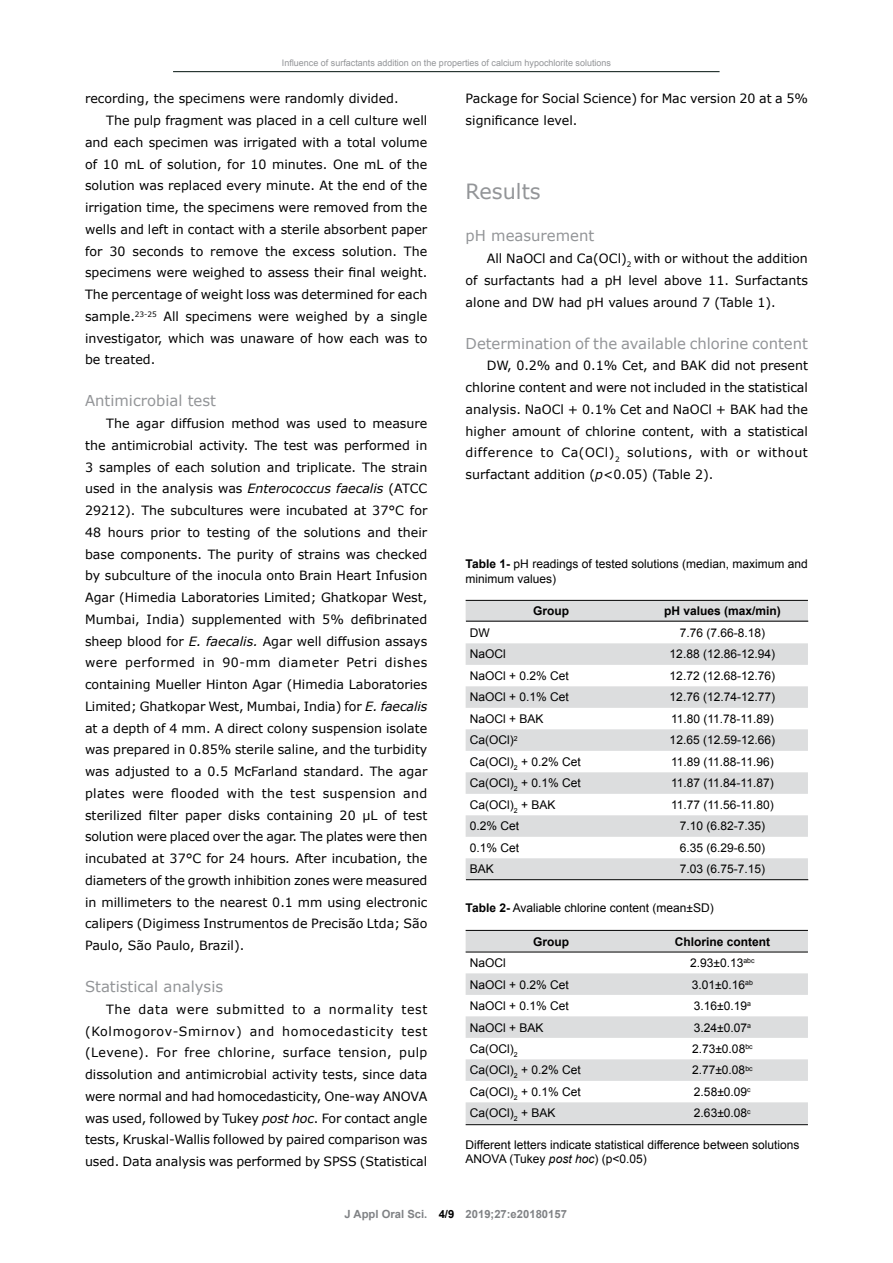
<style>
.page{position:relative;width:893px;height:1263px;background:#fff}
.page>*{position:absolute;margin:0;border:0;box-sizing:border-box;transform-origin:0 0}
.t1{font:21px "Verdana";color:#939598}
.t2{font:15px "Verdana";color:#939598}
.t3{font:12.75px/21.8px "Verdana";color:#000;text-align:justify}
.t4{font:12px/14.4px "Arial";color:#000}
.t5{font:12px "Arial";letter-spacing:-.035em;color:#000}
.t6{font:700 12px "Arial";color:#000}
.t7{font:700 11.25px "Arial";color:#808285}
.t8{font:9px "Arial";color:#939598}
.s1{font-style:italic}
.s2{font-weight:700}
.s3{color:#000}
</style>
<div class="page">
<hr style="left:173px;top:71px;width:547px;height:1px;background:#00110d">
<svg style="left:466px;top:601px;width:342px;height:278px;fill:#dcddde"></svg>
<hr style="left:466px;top:600px;width:342px;height:1px;background:#000">
<hr style="left:466px;top:621px;width:342px;height:1px;background:#000">
<hr style="left:466px;top:879px;width:342px;height:1px;background:#000">
<svg style="left:466px;top:931px;width:342px;height:193px;fill:#dcddde"></svg>
<hr style="left:466px;top:930px;width:342px;height:1px;background:#000">
<hr style="left:466px;top:952px;width:342px;height:1px;background:#000">
<hr style="left:466px;top:1124px;width:342px;height:1px;background:#000">
<p class="t8" style="left:282px;top:57px;width:331px">Influence of surfactants addition on the properties of calcium hypochlorite solutions</p>
<p class="t3" style="left:85px;top:88px;width:315px">recording, the specimens were randomly divided.</p>
<p class="t3" style="left:106px;top:109px;width:323px">The pulp fragment was placed in a cell culture well</p>
<p class="t3" style="left:85px;top:131px;width:344px">and each specimen was irrigated with a total volume</p>
<p class="t3" style="left:85px;top:153px;width:344px">of 10 mL of solution, for 10 minutes. One mL of the</p>
<p class="t3" style="left:85px;top:175px;width:344px">solution was replaced every minute. At the end of the</p>
<p class="t3" style="left:85px;top:196px;width:344px">irrigation time, the specimens were removed from the</p>
<p class="t3" style="left:85px;top:218px;width:344px">wells and left in contact with a sterile absorbent paper</p>
<p class="t3" style="left:85px;top:240px;width:344px">for 30 seconds to remove the excess solution. The</p>
<p class="t3" style="left:85px;top:262px;width:344px">specimens were weighed to assess their final weight.</p>
<p class="t3" style="left:85px;top:283px;width:344px">The percentage of weight loss was determined for each</p>
<p class="t3" style="left:85px;top:305px;width:344px">sample.<sup>23-25</sup> All specimens were weighed by a single</p>
<p class="t3" style="left:85px;top:327px;width:344px">investigator, which was unaware of how each was to</p>
<p class="t3" style="left:85px;top:349px;width:72px">be treated.</p>
<p class="t2" style="left:85px;top:391px;width:132px">Antimicrobial test</p>
<p class="t3" style="left:85px;top:412px;width:344px;text-indent:21px">The agar diffusion method was used to measure the antimicrobial activity. The test was performed in 3 samples of each solution and triplicate. The strain used in the analysis was <span class="s1">Enterococcus faecalis</span> (ATCC 29212). The subcultures were incubated at 37°C for 48 hours prior to testing of the solutions and their base components. The purity of strains was checked by subculture of the inocula onto Brain Heart Infusion Agar (Himedia Laboratories Limited; Ghatkopar West, Mumbai, India) supplemented with 5% defibrinated sheep blood for <span class="s1">E. faecalis.</span> Agar well diffusion assays were performed in 90-mm diameter Petri dishes containing Mueller Hinton Agar (Himedia Laboratories Limited; Ghatkopar West, Mumbai, India) for <span class="s1">E. faecalis </span>at a depth of 4 mm. A direct colony suspension isolate was prepared in 0.85% sterile saline, and the turbidity was adjusted to a 0.5 McFarland standard. The agar plates were flooded with the test suspension and sterilized filter paper disks containing 20 µL of test solution were placed over the agar. The plates were then incubated at 37°C for 24 hours<span class="s1">.</span> After incubation, the diameters of the growth inhibition zones were measured in millimeters to the nearest 0.1 mm using electronic calipers (Digimess Instrumentos de Precisão Ltda; São Paulo, São Paulo, Brazil).</p>
<p class="t2" style="left:85px;top:976px;width:140px">Statistical analysis</p>
<p class="t3" style="left:85px;top:998px;width:344px;text-indent:21px">The data were submitted to a normality test (Kolmogorov-Smirnov) and homocedasticity test (Levene). For free chlorine, surface tension, pulp dissolution and antimicrobial activity tests, since data were normal and had homocedasticity, One-way ANOVA was used, followed by Tukey <span class="s1">post hoc</span>. For contact angle tests, Kruskal-Wallis followed by paired comparison was used. Data analysis was performed by SPSS (Statistical</p>
<p class="t3" style="left:466px;top:88px;width:344px">Package for Social Science) for Mac version 20 at a 5% significance level.</p>
<h1 class="t1" style="left:466px;top:177px;width:77px">Results</h1>
<p class="t2" style="left:466px;top:226px;width:130px">pH measurement</p>
<p class="t3" style="left:466px;top:247px;width:344px;text-indent:21px">All NaOCl and Ca(OCl)<sub>2</sub> with or without the addition of surfactants had a pH level above 11. Surfactants alone and DW had pH values around 7 (Table 1).</p>
<p class="t2" style="left:466px;top:333px;width:344px">Determination of the available chlorine content</p>
<p class="t3" style="left:466px;top:355px;width:344px;text-indent:21px">DW, 0.2% and 0.1% Cet, and BAK did not present chlorine content and were not included in the statistical analysis. NaOCl + 0.1% Cet and NaOCl + BAK had the higher amount of chlorine content, with a statistical difference to Ca(OCl)<sub>2</sub> solutions, with or without surfactant addition (<span class="s1">p</span>&lt;0.05) (Table 2).</p>
<p class="t4" style="left:466px;top:557px;width:344px"><span class="s2">Table 1-</span> pH readings of tested solutions (median, maximum and minimum values)</p>
<p class="t6" style="left:533px;top:603px;width:37px">Group</p>
<p class="t6" style="left:664px;top:603px;width:118px">pH values (max/min)</p>
<p class="t4" style="left:470px;top:626px;width:21px">DW</p>
<p class="t4" style="left:680px;top:626px;width:87px">7.76 (7.66-8.18)</p>
<p class="t4" style="left:470px;top:647px;width:37px">NaOCl</p>
<p class="t4" style="left:670px;top:647px;width:107px">12.88 (12.86-12.94)</p>
<p class="t4" style="left:470px;top:669px;width:101px">NaOCl + 0.2% Cet</p>
<p class="t4" style="left:670px;top:669px;width:107px">12.72 (12.68-12.76)</p>
<p class="t4" style="left:470px;top:690px;width:101px">NaOCl + 0.1% Cet</p>
<p class="t4" style="left:670px;top:690px;width:107px">12.76 (12.74-12.77)</p>
<p class="t4" style="left:470px;top:712px;width:75px">NaOCl + BAK</p>
<p class="t5" style="left:671px;top:711px;width:104px">11.80 (11.78-11.89)</p>
<p class="t4" style="left:470px;top:733px;width:49px">Ca(OCl)<sup>2</sup></p>
<p class="t4" style="left:670px;top:733px;width:107px">12.65 (12.59-12.66)</p>
<p class="t4" style="left:470px;top:755px;width:112px">Ca(OCl)<sub>2</sub> + 0.2% Cet</p>
<p class="t5" style="left:671px;top:754px;width:104px">11.89 (11.88-11.96)</p>
<p class="t4" style="left:470px;top:776px;width:112px">Ca(OCl)<sub>2</sub> + 0.1% Cet</p>
<p class="t5" style="left:671px;top:775px;width:104px">11.87 (11.84-11.87)</p>
<p class="t4" style="left:470px;top:798px;width:87px">Ca(OCl)<sub>2</sub> + BAK</p>
<p class="t5" style="left:671px;top:797px;width:104px">11.77 (11.56-11.80)</p>
<p class="t4" style="left:470px;top:819px;width:51px">0.2% Cet</p>
<p class="t4" style="left:680px;top:819px;width:87px">7.10 (6.82-7.35)</p>
<p class="t4" style="left:470px;top:841px;width:51px">0.1% Cet</p>
<p class="t4" style="left:680px;top:841px;width:87px">6.35 (6.29-6.50)</p>
<p class="t4" style="left:470px;top:862px;width:26px">BAK</p>
<p class="t4" style="left:680px;top:862px;width:87px">7.03 (6.75-7.15)</p>
<p class="t4" style="left:466px;top:901px;width:250px"><span class="s2">Table 2-</span> Avaliable chlorine content (mean±SD)</p>
<p class="t6" style="left:533px;top:933px;width:37px">Group</p>
<p class="t6" style="left:675px;top:933px;width:97px">Chlorine content</p>
<p class="t4" style="left:470px;top:956px;width:37px">NaOCl</p>
<p class="t4" style="left:690px;top:956px;width:66px">2.93±0.13<sup>abc</sup></p>
<p class="t4" style="left:470px;top:977px;width:101px">NaOCl + 0.2% Cet</p>
<p class="t4" style="left:692px;top:977px;width:63px">3.01±0.16<sup>ab</sup></p>
<p class="t4" style="left:470px;top:999px;width:101px">NaOCl + 0.1% Cet</p>
<p class="t4" style="left:694px;top:999px;width:59px">3.16±0.19<sup>a</sup></p>
<p class="t4" style="left:470px;top:1020px;width:75px">NaOCl + BAK</p>
<p class="t4" style="left:694px;top:1020px;width:59px">3.24±0.07<sup>a</sup></p>
<p class="t4" style="left:470px;top:1042px;width:49px">Ca(OCl)<sub>2</sub></p>
<p class="t4" style="left:692px;top:1042px;width:62px">2.73±0.08<sup>bc</sup></p>
<p class="t4" style="left:470px;top:1063px;width:112px">Ca(OCl)<sub>2</sub> + 0.2% Cet</p>
<p class="t4" style="left:692px;top:1063px;width:62px">2.77±0.08<sup>bc</sup></p>
<p class="t4" style="left:470px;top:1085px;width:112px">Ca(OCl)<sub>2</sub> + 0.1% Cet</p>
<p class="t4" style="left:694px;top:1085px;width:58px">2.58±0.09<sup>c</sup></p>
<p class="t4" style="left:470px;top:1106px;width:87px">Ca(OCl)<sub>2</sub> + BAK</p>
<p class="t4" style="left:694px;top:1106px;width:58px">2.63±0.08<sup>c</sup></p>
<p class="t4" style="left:466px;top:1138px;width:335px">Different letters indicate statistical difference between solutions<br>ANOVA (Tukey <span class="s1">post hoc</span>) (p&lt;0.05)</p>
<p class="t7" style="left:345px;top:1206px;width:224px">J Appl Oral Sci. <span class="s3">4/9</span> 2019;27:e20180157</p>
</div>
